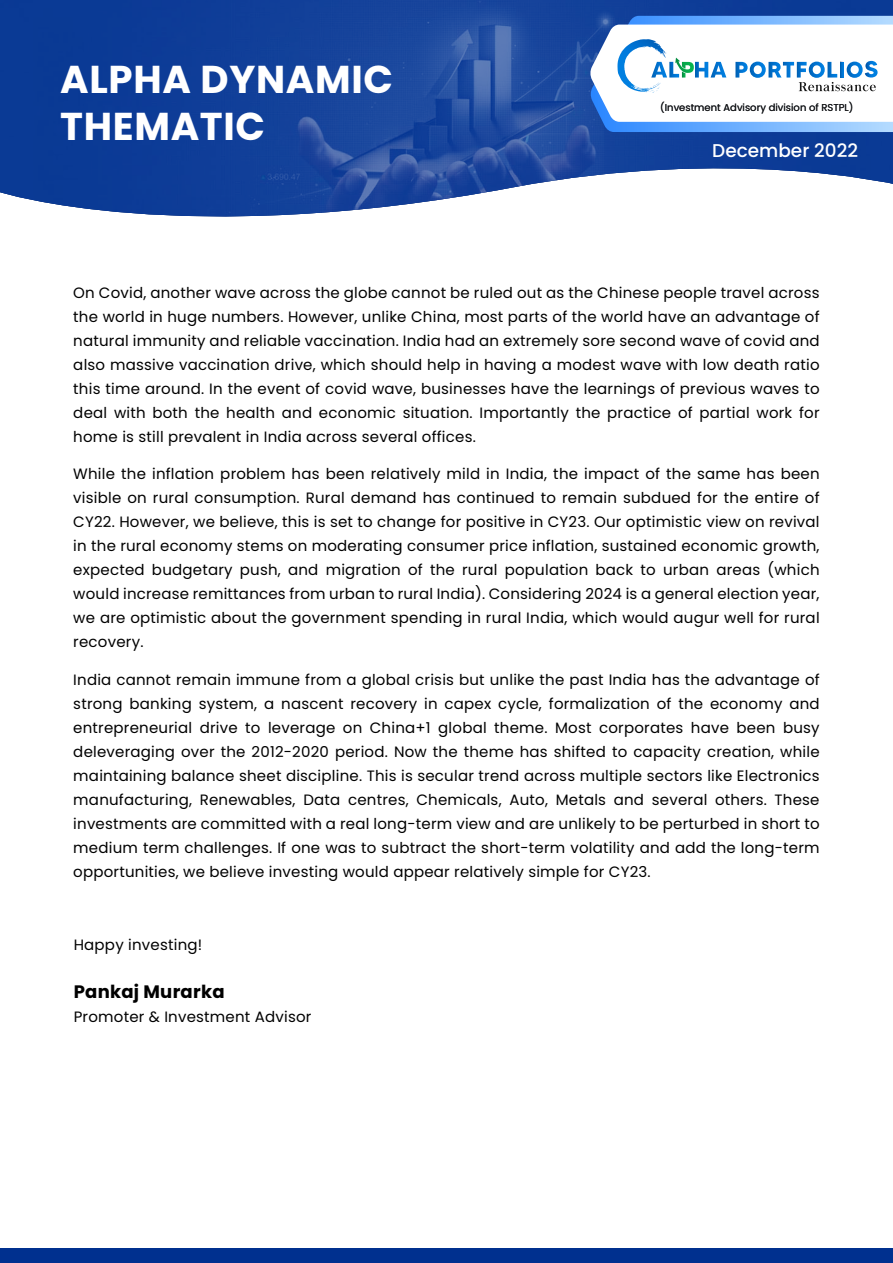
<style>
.page{position:relative;width:893px;height:1263px;background:#fff}
.page>*{position:absolute;margin:0;border:0;box-sizing:border-box;transform-origin:0 0}
.t1{font:700 38.85px/46.5px "Poppins";letter-spacing:.015em;color:#fff}
.t2{font:500 18.45px "Poppins";color:#fff}
.t3{font:700 18px "Poppins";letter-spacing:.015em;color:#000}
.t4{font:15px/24px "Poppins";letter-spacing:.015em;color:#000;text-align:justify}
.t5{font:10.05px "Poppins";color:#313944}
</style>
<div class="page">
<div style="left:0;top:1248px;width:893px;height:15px;background:#00308f"></div>
<svg style="left:0;top:0;width:893px;height:217px;background:#345ba7"></svg>
<svg style="left:590px;top:16px;width:303px;height:116px"></svg>
<h1 class="t1" style="left:60px;top:57px;width:334px">ALPHA DYNAMIC<br>THEMATIC</h1>
<h1 class="t1" style="left:44px;top:72px;width:332px">ALPHA BLUECHIP</h1>
<p class="t5" style="left:660px;top:102px;width:195px">(Investment Advisory division of RSTPL)</p>
<p class="t2" style="left:696px;top:133px;width:154px">September 2022</p>
<p class="t2" style="left:712px;top:140px;width:147px">December 2022</p>
<p class="t4" style="left:73px;top:281px;width:748px">On Covid, another wave across the globe cannot be ruled out as the Chinese people travel across the world in huge numbers. However, unlike China, most parts of the world have an advantage of natural immunity and reliable vaccination. India had an extremely sore second wave of covid and also massive vaccination drive, which should help in having a modest wave with low death ratio this time around. In the event of covid wave, businesses have the learnings of previous waves to deal with both the health and economic situation. Importantly the practice of partial work for home is still prevalent in India across several offices.</p>
<p class="t4" style="left:73px;top:462px;width:748px">While the inflation problem has been relatively mild in India, the impact of the same has been visible on rural consumption. Rural demand has continued to remain subdued for the entire of CY22. However, we believe, this is set to change for positive in CY23. Our optimistic view on revival in the rural economy stems on moderating consumer price inflation, sustained economic growth, expected budgetary push, and migration of the rural population back to urban areas (which would increase remittances from urban to rural India). Considering 2024 is a general election year, we are optimistic about the government spending in rural India, which would augur well for rural recovery.</p>
<p class="t4" style="left:73px;top:668px;width:748px">India cannot remain immune from a global crisis but unlike the past India has the advantage of strong banking system, a nascent recovery in capex cycle, formalization of the economy and entrepreneurial drive to leverage on China+1 global theme. Most corporates have been busy deleveraging over the 2012-2020 period. Now the theme has shifted to capacity creation, while maintaining balance sheet discipline. This is secular trend across multiple sectors like Electronics manufacturing, Renewables, Data centres, Chemicals, Auto, Metals and several others. These investments are committed with a real long-term view and are unlikely to be perturbed in short to medium term challenges. If one was to subtract the short-term volatility and add the long-term opportunities, we believe investing would appear relatively simple for CY23.</p>
<p class="t4" style="left:74px;top:933px;width:130px">Happy investing!</p>
<p class="t3" style="left:74px;top:981px;width:152px">Pankaj Murarka</p>
<p class="t4" style="left:74px;top:1005px;width:239px">Promoter &amp; Investment Advisor</p>
</div>
